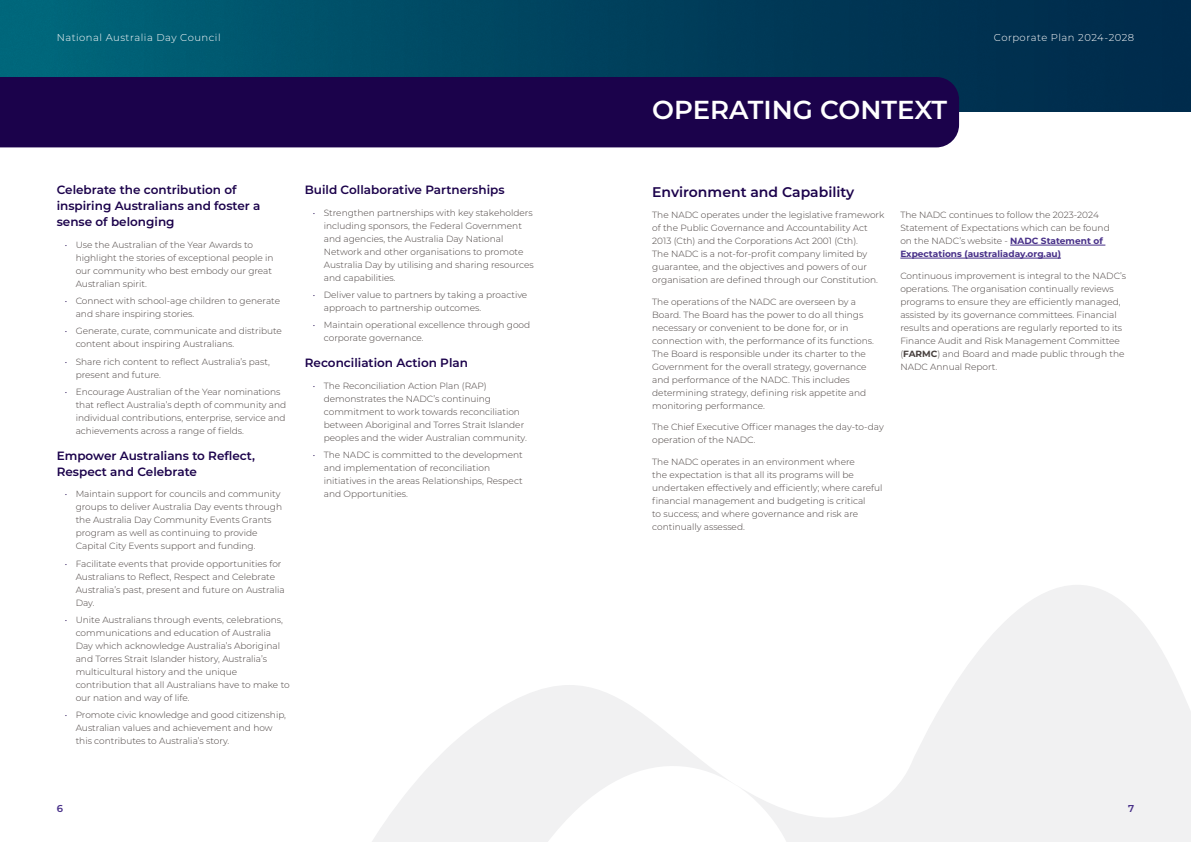
<style>
.page{position:relative;width:1191px;height:842px;background:#fff}
.page>*{position:absolute;margin:0;border:0;box-sizing:border-box;transform-origin:0 0}
.t1{font:600 26px "Montserrat";color:#fff}
.t2{font:600 14px "Montserrat";color:#1b024b}
.t3{font:600 12px/16px "Montserrat";color:#1b024b}
.t4{font:300 10px "Montserrat";letter-spacing:.05em;color:#fff}
.t5{font:600 10px "Montserrat";color:#472f88}
.t6{font:300 9px/13px "Montserrat";color:#473f3d}
.s1{color:#1b024b}
.s2{font-weight:700;color:#472f88}
.s3{font-weight:700}
</style>
<div class="page">
<div style="left:598px;top:0;width:593px;height:112px;background:linear-gradient(to right,#00405c,#00294a)"></div>
<div style="left:0;top:0;width:598px;height:112px;background:linear-gradient(to right,#00687c,#00405c)"></div>
<div style="left:0;top:77px;width:959px;height:70px;background:#1b024b"></div>
<hr style="left:1010px;top:245px;width:95px;height:1px;background:#472f88">
<hr style="left:900px;top:258px;width:161px;height:1px;background:#472f88">
<svg style="left:372px;top:685px;width:357px;height:157px;fill:#f1f1f2"></svg>
<svg style="left:741px;top:585px;width:450px;height:257px;fill:#f1f1f2"></svg>
<p class="t4" style="left:57px;top:31px;width:165px">National Australia Day Council</p>
<h3 class="t3" style="left:57px;top:182px;width:205px">Celebrate the contribution of inspiring Australians and foster a sense of belonging</h3>
<p class="t6" style="left:76px;top:238px;width:199px;text-indent:-11px"><span class="s1">•</span> Use the Australian of the Year Awards to highlight the stories of exceptional people in our community who best embody our great Australian spirit.</p>
<p class="t6" style="left:76px;top:294px;width:206px;text-indent:-11px"><span class="s1">•</span> Connect with school-age children to generate and share inspiring stories.</p>
<p class="t6" style="left:76px;top:324px;width:208px;text-indent:-11px"><span class="s1">•</span> Generate, curate, communicate and distribute content about inspiring Australians.</p>
<p class="t6" style="left:76px;top:355px;width:196px;text-indent:-11px"><span class="s1">•</span> Share rich content to reflect Australia’s past, present and future.</p>
<p class="t6" style="left:76px;top:385px;width:212px;text-indent:-11px"><span class="s1">•</span> Encourage Australian of the Year nominations that reflect Australia’s depth of community and individual contributions, enterprise, service and achievements across a range of fields.</p>
<h3 class="t3" style="left:57px;top:447px;width:200px">Empower Australians to Reflect,<br>Respect and Celebrate</h3>
<p class="t6" style="left:76px;top:487px;width:208px;text-indent:-11px"><span class="s1">•</span> Maintain support for councils and community groups to deliver Australia Day events through the Australia Day Community Events Grants program as well as continuing to provide Capital City Events support and funding.</p>
<p class="t6" style="left:76px;top:557px;width:211px;text-indent:-11px"><span class="s1">•</span> Facilitate events that provide opportunities for Australians to Reflect, Respect and Celebrate Australia’s past, present and future on Australia Day.</p>
<p class="t6" style="left:76px;top:613px;width:215px;text-indent:-11px"><span class="s1">•</span> Unite Australians through events, celebrations, communications and education of Australia Day which acknowledge Australia’s Aboriginal and Torres Strait Islander history, Australia’s multicultural history and the unique contribution that all Australians have to make to our nation and way of life.</p>
<p class="t6" style="left:76px;top:708px;width:212px;text-indent:-11px"><span class="s1">•</span> Promote civic knowledge and good citizenship,<br>Australian values and achievement and how this contributes to Australia’s story.</p>
<h3 class="t3" style="left:305px;top:182px;width:201px">Build Collaborative Partnerships</h3>
<p class="t6" style="left:324px;top:206px;width:211px;text-indent:-11px"><span class="s1">•</span> Strengthen partnerships with key stakeholders including sponsors, the Federal Government and agencies, the Australia Day National Network and other organisations to promote Australia Day by utilising and sharing resources and capabilities.</p>
<p class="t6" style="left:324px;top:288px;width:205px;text-indent:-11px"><span class="s1">•</span> Deliver value to partners by taking a proactive approach to partnership outcomes.</p>
<p class="t6" style="left:324px;top:318px;width:208px;text-indent:-11px"><span class="s1">•</span> Maintain operational excellence through good corporate governance.</p>
<h3 class="t3" style="left:305px;top:355px;width:165px">Reconciliation Action Plan</h3>
<p class="t6" style="left:324px;top:379px;width:204px;text-indent:-11px"><span class="s1">•</span> The Reconciliation Action Plan (RAP) demonstrates the NADC’s continuing commitment to work towards reconciliation between Aboriginal and Torres Strait Islander peoples and the wider Australian community.</p>
<p class="t6" style="left:324px;top:448px;width:200px;text-indent:-11px"><span class="s1">•</span> The NADC is committed to the development and implementation of reconciliation initiatives in the areas Relationships, Respect and Opportunities.</p>
<h1 class="t1" style="left:652px;top:91px;width:296px">OPERATING CONTEXT</h1>
<p class="t4" style="left:994px;top:31px;width:142px">Corporate Plan 2024-2028</p>
<h2 class="t2" style="left:652px;top:182px;width:204px">Environment and Capability</h2>
<p class="t6" style="left:652px;top:208px;width:234px">The NADC operates under the legislative framework of the Public Governance and Accountability Act 2013 (Cth) and the Corporations Act 2001 (Cth).<br>The NADC is a not-for-profit company limited by guarantee, and the objectives and powers of our organisation are defined through our Constitution.</p>
<p class="t6" style="left:652px;top:295px;width:223px">The operations of the NADC are overseen by a Board. The Board has the power to do all things necessary or convenient to be done for, or in connection with, the performance of its functions.<br>The Board is responsible under its charter to the Government for the overall strategy, governance and performance of the NADC. This includes determining strategy, defining risk appetite and monitoring performance.</p>
<p class="t6" style="left:652px;top:420px;width:233px">The Chief Executive Officer manages the day-to-day operation of the NADC.</p>
<p class="t6" style="left:652px;top:455px;width:232px">The NADC operates in an environment where<br>the expectation is that all its programs will be undertaken effectively and efficiently; where careful financial management and budgeting is critical<br>to success; and where governance and risk are continually assessed.</p>
<p class="t6" style="left:900px;top:208px;width:211px">The NADC continues to follow the 2023-2024<br>Statement of Expectations which can be found on the NADC’s website - <span class="s2">NADC Statement of Expectations (australiaday.org.au)</span></p>
<p class="t6" style="left:900px;top:269px;width:227px">Continuous improvement is integral to the NADC’s operations. The organisation continually reviews programs to ensure they are efficiently managed, assisted by its governance committees. Financial results and operations are regularly reported to its Finance Audit and Risk Management Committee (<span class="s3">FARMC</span>) and Board and made public through the NADC Annual Report.</p>
<p class="t5" style="left:57px;top:801px;width:8px">6</p>
<p class="t5" style="left:1128px;top:801px;width:8px">7</p>
</div>
